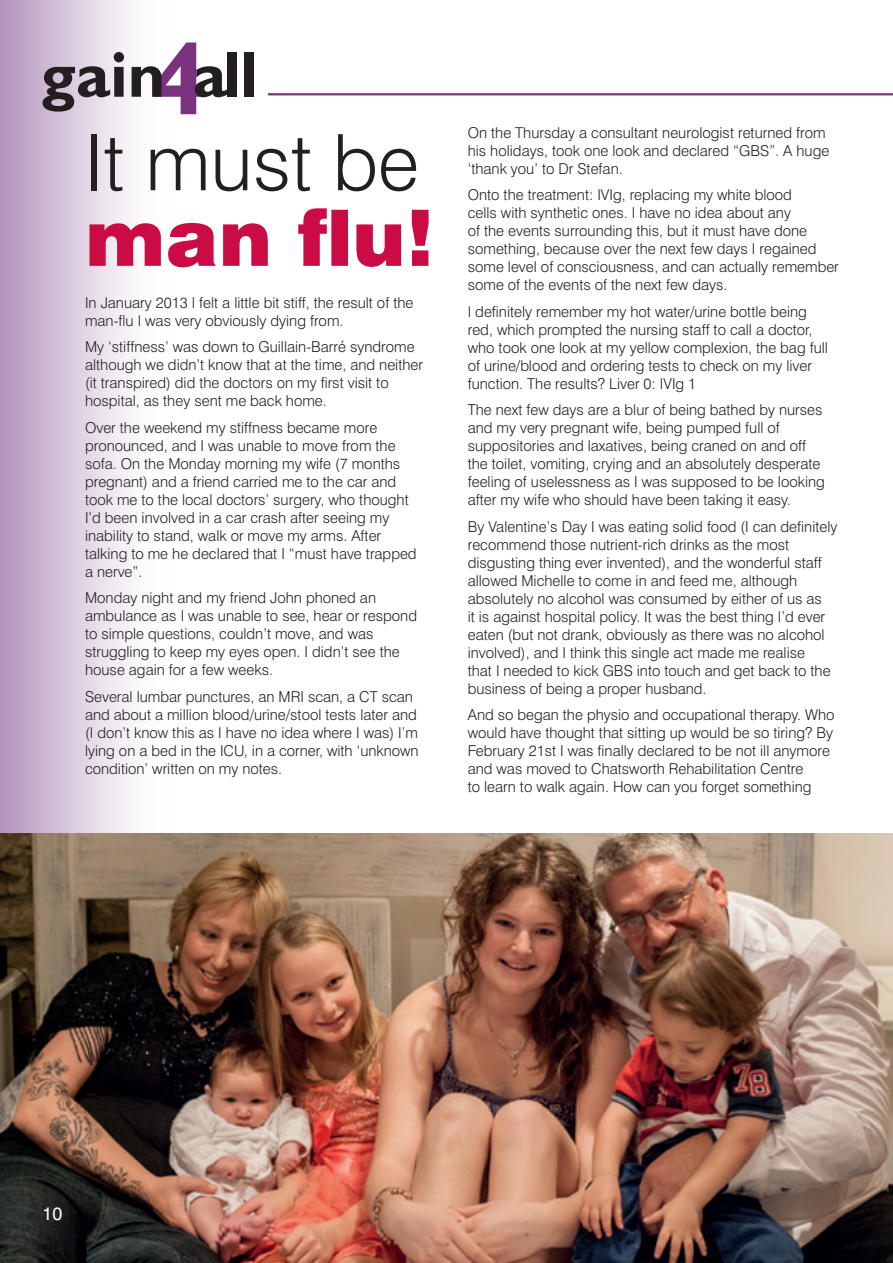
<style>
.page{position:relative;width:893px;height:1263px;background:#fff}
.page>*{position:absolute;margin:0;border:0;box-sizing:border-box;transform-origin:0 0}
.t1{font:300 78px "Swiss 721 BT";color:#231f20}
.t2{font:900 78px "Swiss 721 BT";color:#cb0b44}
.t3{font:18px "Swiss 721 BT";color:#fff}
.t4{font:300 15px/18px "Swiss 721 BT";color:#231f20}
</style>
<div class="page">
<div style="left:0;top:0;width:170px;height:1263px;background:linear-gradient(to right,#b797bd,#fff)"></div>
<img style="left:0;top:833px;width:893px;height:430px">
<svg style="left:43px;top:52px;width:81px;height:60px;background:#978e98"></svg>
<div style="left:227px;top:53px;width:10px;height:44px;background:#231f20"></div>
<div style="left:245px;top:53px;width:9px;height:44px;background:#231f20"></div>
<svg style="left:132px;top:43px;width:95px;height:71px"></svg>
<hr style="left:268px;top:93px;width:625px;height:2px;background:#7a327f">
<h1 class="t1" style="left:85px;top:115px;width:336px">It must be</h1>
<h1 class="t2" style="left:85px;top:190px;width:351px">man flu!</h1>
<p class="t4" style="left:85px;top:293px;width:330px">In January 2013 I felt a little bit stiff, the result of the man-flu I was very obviously dying from.</p>
<p class="t4" style="left:85px;top:338px;width:340px">My ‘stiffness’ was down to Guillain-Barré syndrome although we didn’t know that at the time, and neither (it transpired) did the doctors on my first visit to hospital, as they sent me back home.</p>
<p class="t4" style="left:85px;top:418px;width:333px">Over the weekend my stiffness became more pronounced, and I was unable to move from the sofa. On the Monday morning my wife (7 months pregnant) and a friend carried me to the car and took me to the local doctors’ surgery, who thought I’d been involved in a car crash after seeing my inability to stand, walk or move my arms. After talking to me he declared that I “must have trapped a nerve”.</p>
<p class="t4" style="left:85px;top:589px;width:333px">Monday night and my friend John phoned an ambulance as I was unable to see, hear or respond to simple questions, couldn’t move, and was struggling to keep my eyes open. I didn’t see the house again for a few weeks.</p>
<p class="t4" style="left:85px;top:687px;width:335px">Several lumbar punctures, an MRI scan, a CT scan and about a million blood/urine/stool tests later and (I don’t know this as I have no idea where I was) I’m lying on a bed in the ICU, in a corner, with ‘unknown condition’ written on my notes.</p>
<p class="t4" style="left:468px;top:123px;width:363px">On the Thursday a consultant neurologist returned from his holidays, took one look and declared “GBS”. A huge ‘thank you’ to Dr Stefan.</p>
<p class="t4" style="left:468px;top:186px;width:373px">Onto the treatment: IVIg, replacing my white blood<br>cells with synthetic ones. I have no idea about any<br>of the events surrounding this, but it must have done something, because over the next few days I regained some level of consciousness, and can actually remember some of the events of the next few days.</p>
<p class="t4" style="left:468px;top:302px;width:362px">I definitely remember my hot water/urine bottle being red, which prompted the nursing staff to call a doctor, who took one look at my yellow complexion, the bag full of urine/blood and ordering tests to check on my liver function. The results? Liver 0: IVIg 1</p>
<p class="t4" style="left:468px;top:401px;width:359px">The next few days are a blur of being bathed by nurses and my very pregnant wife, being pumped full of suppositories and laxatives, being craned on and off the toilet, vomiting, crying and an absolutely desperate feeling of uselessness as I was supposed to be looking after my wife who should have been taking it easy.</p>
<p class="t4" style="left:468px;top:517px;width:371px">By Valentine’s Day I was eating solid food (I can definitely recommend those nutrient-rich drinks as the most disgusting thing ever invented), and the wonderful staff allowed Michelle to come in and feed me, although absolutely no alcohol was consumed by either of us as<br>it is against hospital policy. It was the best thing I’d ever eaten (but not drank, obviously as there was no alcohol involved), and I think this single act made me realise<br>that I needed to kick GBS into touch and get back to the business of being a proper husband.</p>
<p class="t4" style="left:468px;top:706px;width:368px">And so began the physio and occupational therapy. Who would have thought that sitting up would be so tiring? By February 21st I was finally declared to be not ill anymore and was moved to Chatsworth Rehabilitation Centre<br>to learn to walk again. How can you forget something</p>
<p class="t3" style="left:43px;top:1203px;width:21px">10</p>
</div>
